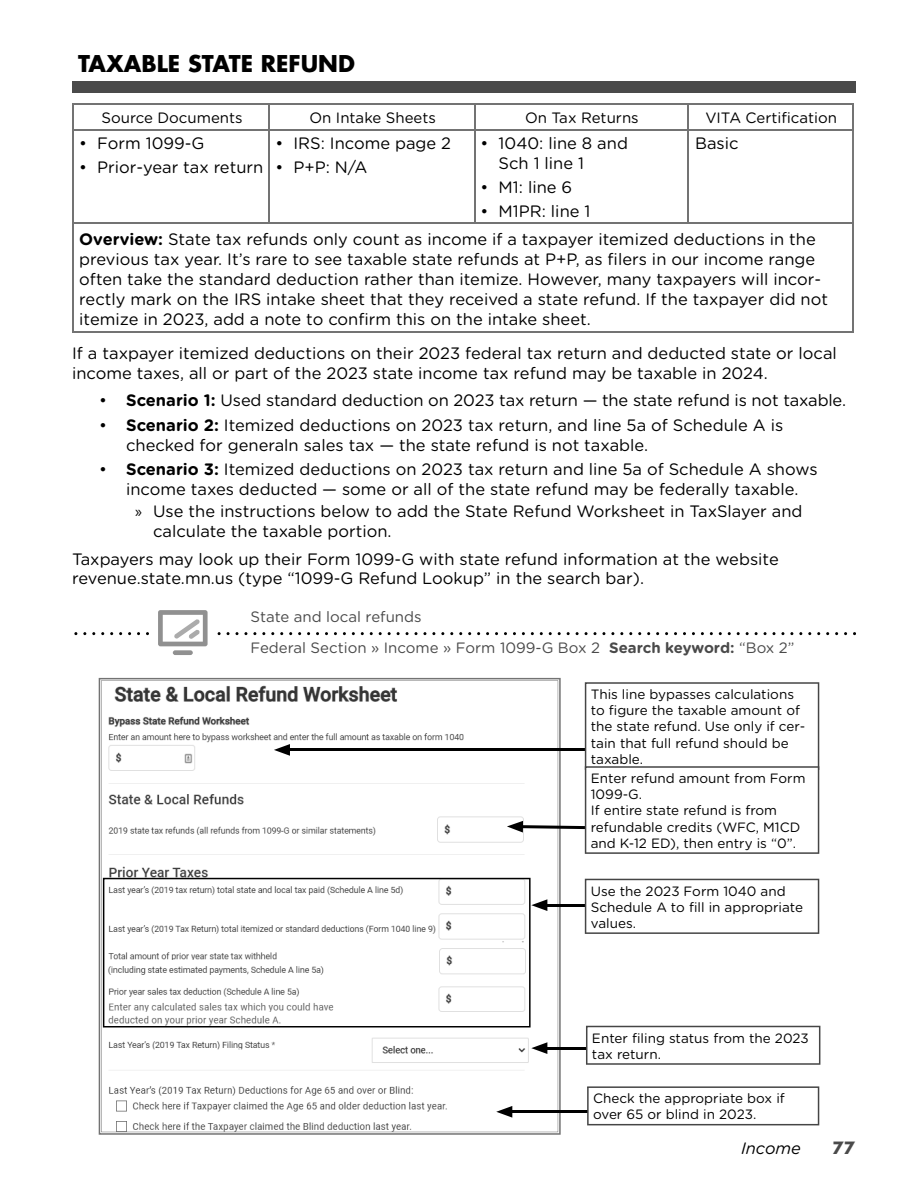
<style>
.page{position:relative;width:918px;height:1188px;background:#fff}
.page>*{position:absolute;margin:0;border:0;box-sizing:border-box;transform-origin:0 0}
.t1{font:700 22.5px "Futura Std";color:#000}
.t2{font:16.5px/19.8px "Gotham Rounded";color:#000}
.t3{font:italic 16.5px "Gotham Rounded";color:#000}
.t4{font:700 16.5px "Futura Std";color:#4a4a4a}
.t5{font:15px "Gotham Rounded";color:#4a4a4a}
.t6{font:15px "Gotham Rounded";color:#000}
.t7{font:13.5px/16.2px "Gotham Rounded";color:#000}
.s1{font-weight:700}
.s2{font-family:"Myriad Pro"}
</style>
<div class="page">
<div style="left:72px;top:81px;width:783px;height:12px;background:#4a4a4a"></div>
<svg style="left:269px;top:105px;width:1px;height:24px"></svg>
<svg style="left:474px;top:105px;width:1px;height:24px"></svg>
<svg style="left:687px;top:105px;width:1px;height:24px"></svg>
<hr style="left:269px;top:130px;width:1px;height:92px;background:#737373">
<hr style="left:474px;top:130px;width:1px;height:92px;background:#737373">
<hr style="left:73px;top:224px;width:1px;height:107px;background:#737373">
<hr style="left:853px;top:224px;width:1px;height:107px;background:#737373">
<hr style="left:73px;top:331px;width:196px;height:2px;background:#737373">
<hr style="left:269px;top:331px;width:206px;height:2px;background:#737373">
<hr style="left:475px;top:331px;width:213px;height:2px;background:#737373">
<hr style="left:688px;top:331px;width:166px;height:2px;background:#737373">
<hr style="left:853px;top:130px;width:1px;height:92px;background:#787878">
<hr style="left:688px;top:222px;width:166px;height:2px;background:#737373">
<hr style="left:73px;top:130px;width:1px;height:92px;background:#737373">
<hr style="left:687px;top:130px;width:1px;height:92px;background:#737373">
<hr style="left:73px;top:222px;width:196px;height:2px;background:#737373">
<hr style="left:269px;top:222px;width:206px;height:2px;background:#737373">
<hr style="left:475px;top:222px;width:213px;height:2px;background:#737373">
<hr style="left:73px;top:104px;width:196px;height:1px;background:#737373">
<svg style="left:73px;top:105px;width:1px;height:24px"></svg>
<hr style="left:269px;top:104px;width:206px;height:1px;background:#737373">
<hr style="left:475px;top:104px;width:213px;height:1px;background:#737373">
<hr style="left:688px;top:104px;width:166px;height:1px;background:#737373">
<svg style="left:853px;top:105px;width:1px;height:24px"></svg>
<hr style="left:73px;top:129px;width:196px;height:1px;background:#737373">
<hr style="left:269px;top:129px;width:206px;height:1px;background:#737373">
<hr style="left:475px;top:129px;width:213px;height:1px;background:#737373">
<hr style="left:688px;top:129px;width:166px;height:1px;background:#737373">
<svg style="left:101px;top:680px;width:457px;height:452px"></svg>
<svg style="left:103px;top:878px;width:428px;height:149px"></svg>
<hr style="left:284px;top:748px;width:320px;height:3px;background:#000">
<svg style="left:274px;top:744px;width:16px;height:12px"></svg>
<svg style="left:507px;top:682px;width:312px;height:172px"></svg>
<hr style="left:507px;top:1110px;width:104px;height:3px;background:#000">
<svg style="left:496px;top:1106px;width:16px;height:12px"></svg>
<svg style="left:587px;top:1086px;width:232px;height:39px"></svg>
<hr style="left:542px;top:904px;width:267px;height:3px;background:#000">
<svg style="left:531px;top:899px;width:16px;height:12px"></svg>
<svg style="left:585px;top:879px;width:234px;height:55px"></svg>
<hr style="left:542px;top:1047px;width:74px;height:3px;background:#000">
<svg style="left:531px;top:1042px;width:16px;height:12px"></svg>
<svg style="left:586px;top:1026px;width:234px;height:39px"></svg>
<div style="left:173px;top:650px;width:20px;height:5px;background:#909090;border-radius:2px"></div>
<svg style="left:74px;top:610px;width:782px;height:36px"></svg>
<h1 class="t1" style="left:78px;top:49px;width:278px">TAXABLE STATE REFUND</h1>
<p class="t6" style="left:102px;top:107px;width:143px">Source Documents</p>
<p class="t6" style="left:310px;top:107px;width:128px">On Intake Sheets</p>
<p class="t6" style="left:525px;top:107px;width:115px">On Tax Returns</p>
<p class="t6" style="left:705px;top:107px;width:133px">VITA Certification</p>
<p class="t2" style="left:79px;top:132px;width:127px">• Form 1099-G</p>
<p class="t2" style="left:79px;top:157px;width:186px">• Prior-year tax return</p>
<p class="t2" style="left:499px;top:132px;width:131px;text-indent:-18px">• 1040: line 8 and<br>Sch 1 line 1</p>
<p class="t2" style="left:481px;top:176px;width:93px">• M1: line 6</p>
<p class="t2" style="left:481px;top:201px;width:111px">• M1PR: line 1</p>
<p class="t2" style="left:695px;top:132px;width:45px">Basic</p>
<p class="t2" style="left:275px;top:132px;width:177px">• IRS: Income page 2</p>
<p class="t2" style="left:275px;top:157px;width:93px">• P+P: N/A</p>
<p class="t2" style="left:79px;top:229px;width:750px"><span class="s1">Overview:</span> State tax refunds only count as income if a taxpayer itemized deductions in the previous tax year. It’s rare to see taxable state refunds at P+P, as filers in our income range often take the standard deduction rather than itemize. However, many taxpayers will incor&shy;rectly mark on the IRS intake sheet that they received a state refund. If the taxpayer did not itemize in 2023, add a note to confirm this on the intake sheet.</p>
<p class="t2" style="left:72px;top:343px;width:766px">If a taxpayer itemized deductions on their 2023 federal tax return and deducted state or local income taxes, all or part of the 2023 state income tax refund may be taxable in 2024.</p>
<p class="t2" style="left:99px;top:390px;width:748px">• <span class="s1">Scenario 1:</span> Used standard deduction on 2023 tax return — the state refund is not taxable.</p>
<p class="t2" style="left:126px;top:414px;width:659px;text-indent:-27px">• <span class="s1">Scenario 2:</span> Itemized deductions on 2023 tax return, and line 5a of Schedule A is checked for generaln sales tax — the state refund is not taxable.</p>
<p class="t2" style="left:99px;top:458px;width:720px;text-align:center">• <span class="s1">Scenario 3:</span> Itemized deductions on 2023 tax return and line 5a of Schedule A shows income taxes deducted — some or all of the state refund may be federally taxable.</p>
<p class="t2" style="left:153px;top:501px;width:651px;text-indent:-18px"><span class="s2">»</span> Use the instructions below to add the State Refund Worksheet in TaxSlayer and calculate the taxable portion.</p>
<p class="t2" style="left:72px;top:548px;width:708px">Taxpayers may look up their Form 1099-G with state refund information at the website revenue.state.mn.us (type “1099-G Refund Lookup” in the search bar).</p>
<p class="t5" style="left:250px;top:606px;width:173px">State and local refunds</p>
<p class="t5" style="left:250px;top:638px;width:546px">Federal Section » Income » Form 1099-G Box 2 <span class="s1">Search keyword:</span> “Box 2”</p>
<p class="t7" style="left:591px;top:686px;width:216px">This line bypasses calculations to figure the taxable amount of the state refund. Use only if cer&shy;tain that full refund should be taxable.</p>
<p class="t7" style="left:591px;top:770px;width:216px">Enter refund amount from Form<br>1099-G.<br>If entire state refund is from refundable credits (WFC, M1CD and K-12 ED), then entry is “0”.</p>
<p class="t7" style="left:591px;top:882px;width:214px">Use the 2023 Form 1040 and<br>Schedule A to fill in appropriate values.</p>
<p class="t7" style="left:592px;top:1029px;width:218px">Enter filing status from the 2023 tax return.</p>
<p class="t7" style="left:593px;top:1090px;width:193px">Check the appropriate box if over 65 or blind in 2023.</p>
<p class="t3" style="left:741px;top:1137px;width:61px">Income</p>
<p class="t4" style="left:832px;top:1137px;width:24px">77</p>
</div>
